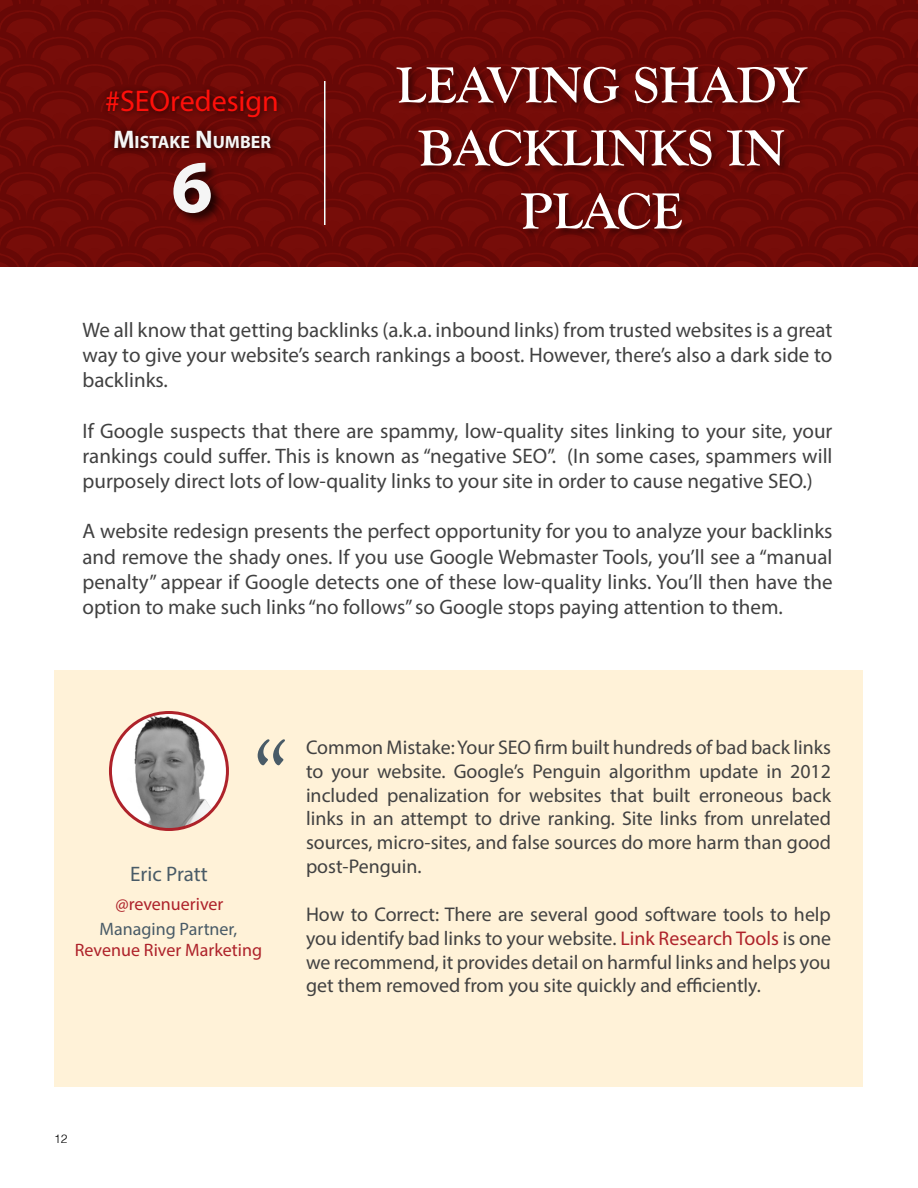
<style>
.page{position:relative;width:918px;height:1188px;background:#fff}
.page>*{position:absolute;margin:0;border:0;box-sizing:border-box;transform-origin:0 0}
.t1{font:italic 99px "Goudy Old Style T";color:#495b67}
.t2{font:700 75px "Myriad Pro";color:#f5f5f5}
.t3{font:700 52.5px/63px "Goudy Old Style T";color:#fff;text-align:center}
.t4{font:30px "Myriad Pro";color:#ff100b}
.t5{font:21px/25.2px "Myriad Pro";color:#414141;text-align:justify}
.t6{font:21px "Myriad Pro";color:#495b67}
.t7{font:19.8px/23.9px "Myriad Pro";color:#414141;text-align:justify}
.t8{font:18px "Myriad Pro";color:#ae222a}
.t9{font:18px "Myriad Pro";color:#495b67}
.t10{font:700 17.85px "Myriad Pro";color:#f5f5f5}
.t11{font:300 12px "Helvetica";color:#000}
.s1{font-size:25.5px}
.s2{color:#ae222a}
</style>
<div class="page">
<div style="left:55px;top:670px;width:808px;height:417px;background:#fff2d8"></div>
<svg style="left:110px;top:712px;width:117px;height:118px"></svg>
<img style="left:122px;top:714px;width:105px;height:116px">
<div style="left:109px;top:711px;width:120px;height:120px;border:3px solid #ae222a;border-radius:50%"></div>
<div style="left:0;top:0;width:918px;height:267px;background:linear-gradient(to right,#6e0a07,#6e0a07)"></div>
<div style="left:396px;top:66px;width:420px;height:172px;background:#000;opacity:.36"></div>
<div style="left:102px;top:84px;width:183px;height:40px;background:#000;opacity:.75"></div>
<div style="left:108px;top:124px;width:171px;height:33px;background:#000;opacity:.75"></div>
<div style="left:171px;top:161px;width:53px;height:65px;background:#000;opacity:.75"></div>
<hr style="left:324px;top:81px;width:2px;height:144px;background:#f5ffff">
<h3 class="t4" style="left:105px;top:82px;width:175px">#SEOredesign</h3>
<p class="t10" style="left:113px;top:130px;width:159px"><span class="s1">M</span>ISTAKE <span class="s1">N</span>UMBER</p>
<h2 class="t2" style="left:171px;top:138px;width:43px">6</h2>
<h3 class="t3" style="left:396px;top:54px;width:412px">LEAVING SHADY<br>BACKLINKS IN<br>PLACE</h3>
<p class="t5" style="left:82px;top:317px;width:752px">We all know that getting backlinks (a.k.a. inbound links) from trusted websites is a great way to give your website’s search rankings a boost. However, there’s also a dark side to backlinks.</p>
<p class="t5" style="left:82px;top:418px;width:752px">If Google suspects that there are spammy, low-quality sites linking to your site, your rankings could suffer. This is known as “negative SEO”. (In some cases, spammers will purposely direct lots of low-quality links to your site in order to cause negative SEO.)</p>
<p class="t5" style="left:82px;top:518px;width:752px">A website redesign presents the perfect opportunity for you to analyze your backlinks and remove the shady ones. If you use Google Webmaster Tools, you’ll see a “manual penalty” appear if Google detects one of these low-quality links. You’ll then have the option to make such links “no follows” so Google stops paying attention to them.</p>
<h1 class="t1" style="left:248px;top:722px;width:39px">“</h1>
<p class="t6" style="left:130px;top:861px;width:79px">Eric Pratt</p>
<p class="t8" style="left:115px;top:893px;width:109px">@revenueriver</p>
<p class="t9" style="left:100px;top:917px;width:139px">Managing Partner,</p>
<p class="t8" style="left:75px;top:939px;width:189px">Revenue River Marketing</p>
<p class="t7" style="left:306px;top:735px;width:527px">Common Mistake: Your SEO firm built hundreds of bad back links to your website. Google’s Penguin algorithm update in 2012 included penalization for websites that built erroneous back links in an attempt to drive ranking. Site links from unrelated sources, micro-sites, and false sources do more harm than good post-Penguin.</p>
<p class="t7" style="left:306px;top:902px;width:527px">How to Correct: There are several good software tools to help you identify bad links to your website. <span class="s2">Link Research Tools</span> is one we recommend, it provides detail on harmful links and helps you get them removed from you site quickly and efficiently.</p>
<p class="t11" style="left:54px;top:1128px;width:15px">12</p>
</div>
